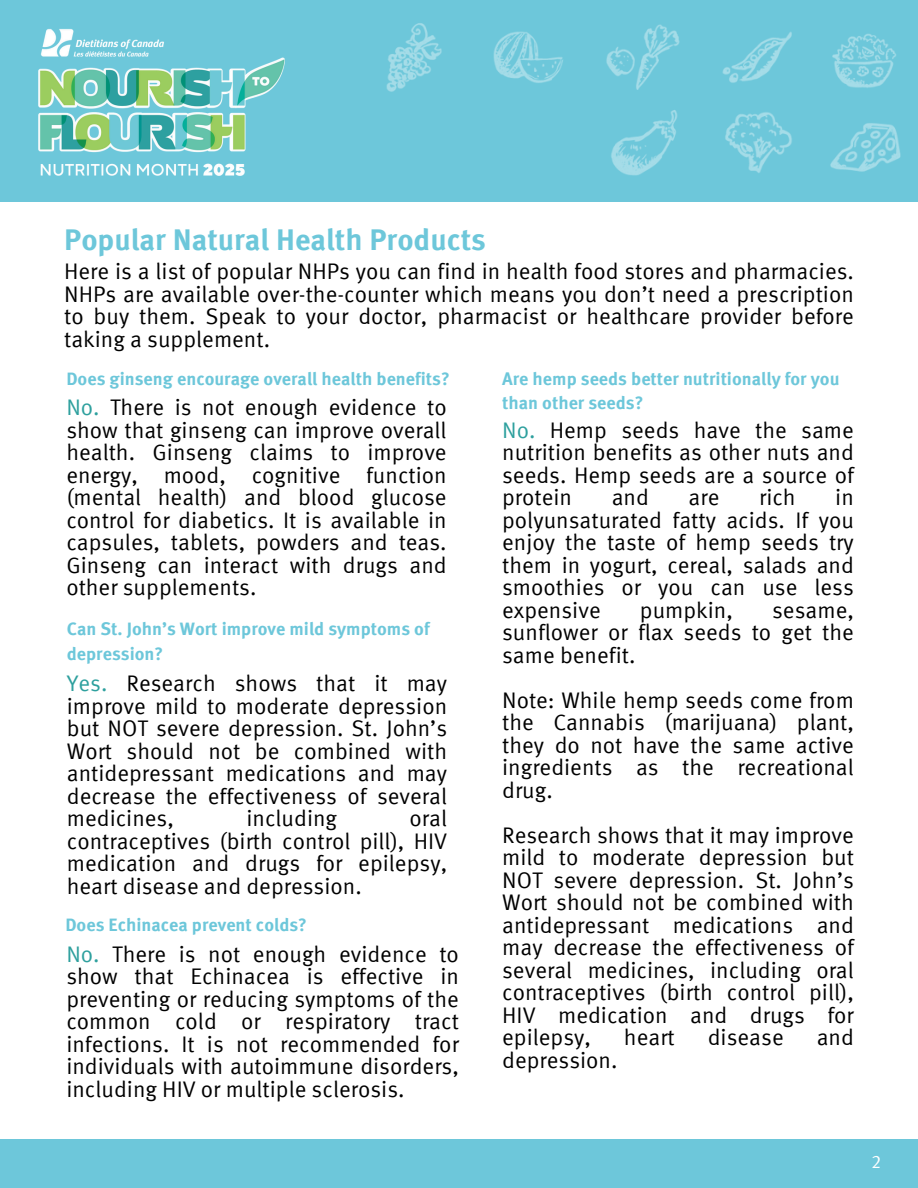
<style>
.page{position:relative;width:918px;height:1188px;background:#fff}
.page>*{position:absolute;margin:0;border:0;box-sizing:border-box;transform-origin:0 0}
.t1{font:700 30px "Meta Offc";color:#6dc7da}
.t2{font:22.5px/22.5px "Meta Offc Norm";color:#000;text-align:justify}
.t3{font:700 18px/24.8px "Meta Offc";color:#6dc7da}
.t4{font:18px "Meta Offc Norm";color:#fff}
.s1{color:#2ea09e}
</style>
<div class="page">
<div style="left:0;top:0;width:918px;height:202px;background:#6dc7da"></div>
<img style="left:38px;top:29px;width:246px;height:147px">
<div style="left:0;top:1139px;width:918px;height:49px;background:#6dc7da"></div>
<img style="left:611px;top:110px;width:290px;height:66px">
<img style="left:386px;top:23px;width:510px;height:69px">
<p class="t1" style="left:64px;top:227px;width:423px">Popular Natural Health Products</p>
<p class="t2" style="left:64px;top:262px;width:791px">Here is a list of popular NHPs you can find in health food stores and pharmacies.<br>NHPs are available over-the-counter which means you don’t need a prescription to buy them. Speak to your doctor, pharmacist or healthcare provider before taking a supplement.</p>
<h1 class="t3" style="left:66px;top:368px;width:385px">Does ginseng encourage overall health benefits?</h1>
<p class="t2" style="left:66px;top:399px;width:382px"><span class="s1">No.</span> There is not enough evidence to show that ginseng can improve overall health. Ginseng claims to improve energy, mood, cognitive function (mental health) and blood glucose control for diabetics. It is available in capsules, tablets, powders and teas.<br>Ginseng can interact with drugs and other supplements.</p>
<h3 class="t3" style="left:67px;top:619px;width:364px">Can St. John’s Wort improve mild symptoms of depression?</h3>
<h2 class="t2" style="left:67px;top:674px;width:382px"><span class="s1">Yes.</span> Research shows that it may improve mild to moderate depression but NOT severe depression. St. John’s Wort should not be combined with antidepressant medications and may decrease the effectiveness of several medicines,</h2>
<h2 class="t2" style="left:246px;top:809px;width:92px">including</h2>
<h2 class="t2" style="left:67px;top:809px;width:382px;text-indent:343px">oral contraceptives (birth control pill), HIV medication and drugs for epilepsy, heart disease and depression.</h2>
<h3 class="t3" style="left:65px;top:914px;width:243px">Does Echinacea prevent colds?</h3>
<h2 class="t2" style="left:66px;top:945px;width:394px"><span class="s1">No.</span> There is not enough evidence to show that Echinacea is effective in preventing or reducing symptoms of the common cold or respiratory tract infections. It is not recommended for individuals with autoimmune disorders, including HIV or multiple sclerosis.</h2>
<h3 class="t3" style="left:502px;top:368px;width:339px">Are hemp seeds better nutritionally for you than other seeds?</h3>
<h2 class="t2" style="left:502px;top:421px;width:353px"><span class="s1">No.</span> Hemp seeds have the same nutrition benefits as other nuts and seeds. Hemp seeds are a source of protein</h2>
<h2 class="t2" style="left:612px;top:489px;width:39px">and</h2>
<h2 class="t2" style="left:689px;top:489px;width:32px">are</h2>
<h2 class="t2" style="left:759px;top:489px;width:38px">rich</h2>
<h2 class="t2" style="left:502px;top:489px;width:353px;text-indent:333px">in polyunsaturated fatty acids. If you enjoy the taste of hemp seeds try them in yogurt, cereal, salads and smoothies or you can use less expensive</h2>
<h2 class="t2" style="left:640px;top:601px;width:95px">pumpkin,</h2>
<h2 class="t2" style="left:502px;top:601px;width:353px;text-indent:270px">sesame, sunflower or flax seeds to get the same benefit.</h2>
<h3 class="t2" style="left:502px;top:691px;width:353px">Note: While hemp seeds come from the Cannabis (marijuana) plant, they do not have the same active ingredients as the recreational drug.</h3>
<h2 class="t2" style="left:502px;top:826px;width:353px">Research shows that it may improve mild to moderate depression but NOT severe depression. St. John’s Wort should not be combined with antidepressant medications and may decrease the effectiveness of several medicines, including oral contraceptives (birth control pill), HIV medication and drugs for epilepsy,</h2>
<h2 class="t2" style="left:624px;top:1029px;width:52px">heart</h2>
<h2 class="t2" style="left:708px;top:1029px;width:77px">disease</h2>
<h2 class="t2" style="left:817px;top:1029px;width:39px">and</h2>
<h2 class="t2" style="left:502px;top:1051px;width:117px">depression.</h2>
<p class="t4" style="left:871px;top:1154px;width:12px">2</p>
</div>
